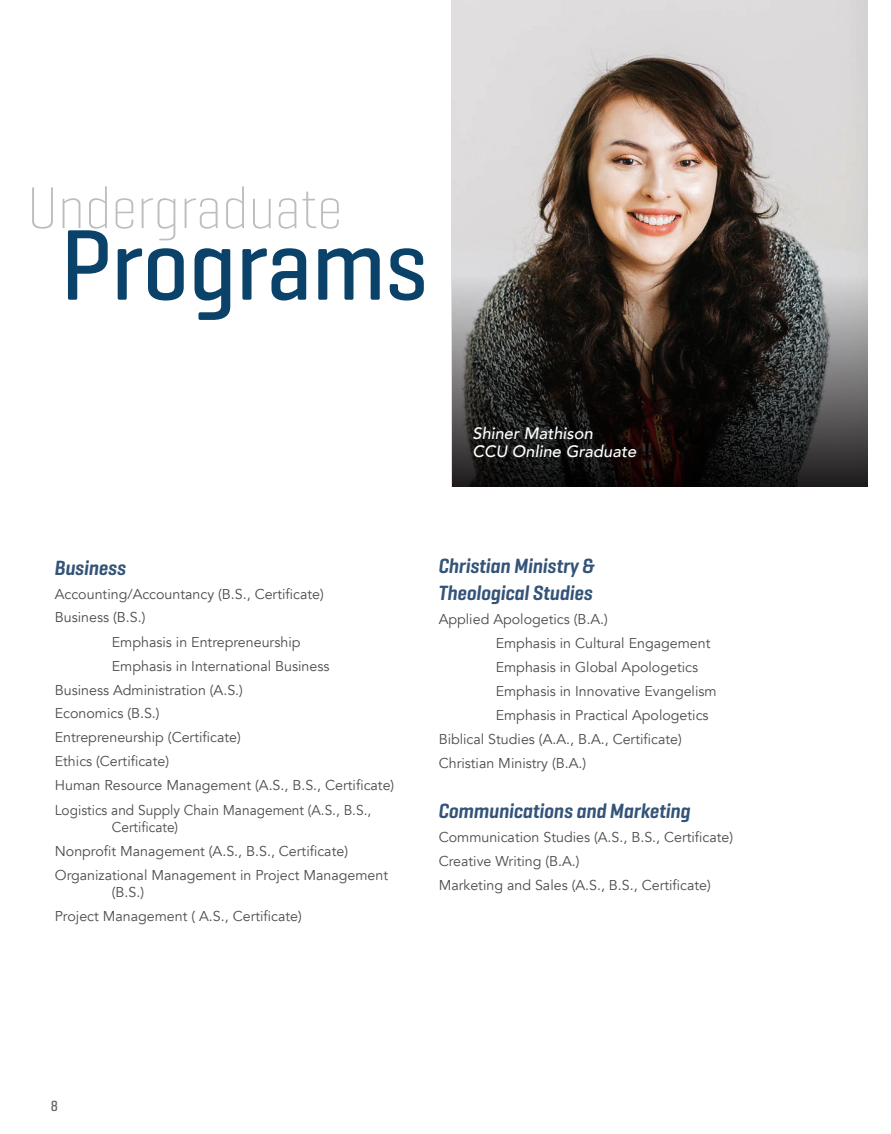
<style>
.page{position:relative;width:891px;height:1134px;background:#fff}
.page>*{position:absolute;margin:0;border:0;box-sizing:border-box;transform-origin:0 0}
.Cover_-_Possible{font:500 102.15px "Geogrotesque Cond";color:#0a426a}
.Cover_-_All_Things{font:200 60px "Geogrotesque Cond";color:#bcbdc0}
.Subheads{font:italic 600 21px "Geogrotesque Cond";color:#345378}
.Body_Copy{font:italic 500 16.5px "Avenir";color:#fff}
.Page_Numbers{font:500 15px "Geogrotesque Cond";color:#636366}
.Program_List{font:14.25px/17.2px "Avenir";color:#4b4c4d}
.Program_List-2{font:14.25px/17.2px "Avenir";color:#4b4c4d;scale:.96 1}
</style>
<div class="page">
<img style="left:452px;top:0;width:415px;height:275px">
<svg style="left:452px;top:275px;width:415px;height:212px;background:#302d2b"></svg>
<h1 class="Cover_-_All_Things" style="left:27px;top:170px;width:317px">Undergraduate</h1>
<h1 class="Cover_-_Possible" style="left:61px;top:201px;width:369px">Programs</h1>
<h4 class="Subheads" style="left:55px;top:554px;width:73px">Business</h4>
<p class="Program_List" style="left:55px;top:585px;width:270px">Accounting/Accountancy (B.S., Certificate)</p>
<p class="Program_List" style="left:55px;top:609px;width:92px">Business (B.S.)</p>
<p class="Program_List" style="left:112px;top:633px;width:190px">Emphasis in Entrepreneurship</p>
<p class="Program_List" style="left:112px;top:657px;width:219px">Emphasis in International Business</p>
<p class="Program_List" style="left:55px;top:681px;width:190px">Business Administration (A.S.)</p>
<p class="Program_List" style="left:55px;top:705px;width:106px">Economics (B.S.)</p>
<p class="Program_List" style="left:55px;top:729px;width:188px">Entrepreneurship (Certificate)</p>
<p class="Program_List" style="left:55px;top:753px;width:116px">Ethics (Certificate)</p>
<p class="Program_List" style="left:55px;top:777px;width:341px">Human Resource Management (A.S., B.S., Certificate)</p>
<p class="Program_List-2" style="left:112px;top:801px;width:272px;text-indent:-57px">Logistics and Supply Chain Management (A.S., B.S.,<br>Certificate)</p>
<p class="Program_List" style="left:55px;top:842px;width:295px">Nonprofit Management (A.S., B.S., Certificate)</p>
<p class="Program_List" style="left:112px;top:866px;width:278px;text-indent:-57px">Organizational Management in Project Management (B.S.)</p>
<p class="Program_List" style="left:55px;top:908px;width:249px">Project Management ( A.S., Certificate)</p>
<p class="Body_Copy" style="left:472px;top:423px;width:122px">Shiner Mathison</p>
<p class="Body_Copy" style="left:472px;top:441px;width:165px">CCU Online Graduate</p>
<h4 class="Subheads" style="left:439px;top:553px;width:158px">Christian Ministry &amp;</h4>
<h4 class="Subheads" style="left:439px;top:579px;width:156px">Theological Studies</h4>
<p class="Program_List" style="left:439px;top:610px;width:171px">Applied Apologetics (B.A.)</p>
<p class="Program_List" style="left:496px;top:634px;width:216px">Emphasis in Cultural Engagement</p>
<p class="Program_List" style="left:496px;top:658px;width:204px">Emphasis in Global Apologetics</p>
<p class="Program_List" style="left:496px;top:682px;width:222px">Emphasis in Innovative Evangelism</p>
<p class="Program_List" style="left:496px;top:706px;width:214px">Emphasis in Practical Apologetics</p>
<p class="Program_List" style="left:439px;top:730px;width:245px">Biblical Studies (A.A., B.A., Certificate)</p>
<p class="Program_List" style="left:439px;top:754px;width:149px">Christian Ministry (B.A.)</p>
<h4 class="Subheads" style="left:439px;top:798px;width:254px">Communications and Marketing</h4>
<p class="Program_List" style="left:439px;top:829px;width:296px">Communication Studies (A.S., B.S., Certificate)</p>
<p class="Program_List" style="left:439px;top:853px;width:142px">Creative Writing (B.A.)</p>
<p class="Program_List" style="left:439px;top:877px;width:274px">Marketing and Sales (A.S., B.S., Certificate)</p>
<p class="Page_Numbers" style="left:51px;top:1096px;width:9px">8</p>
</div>
